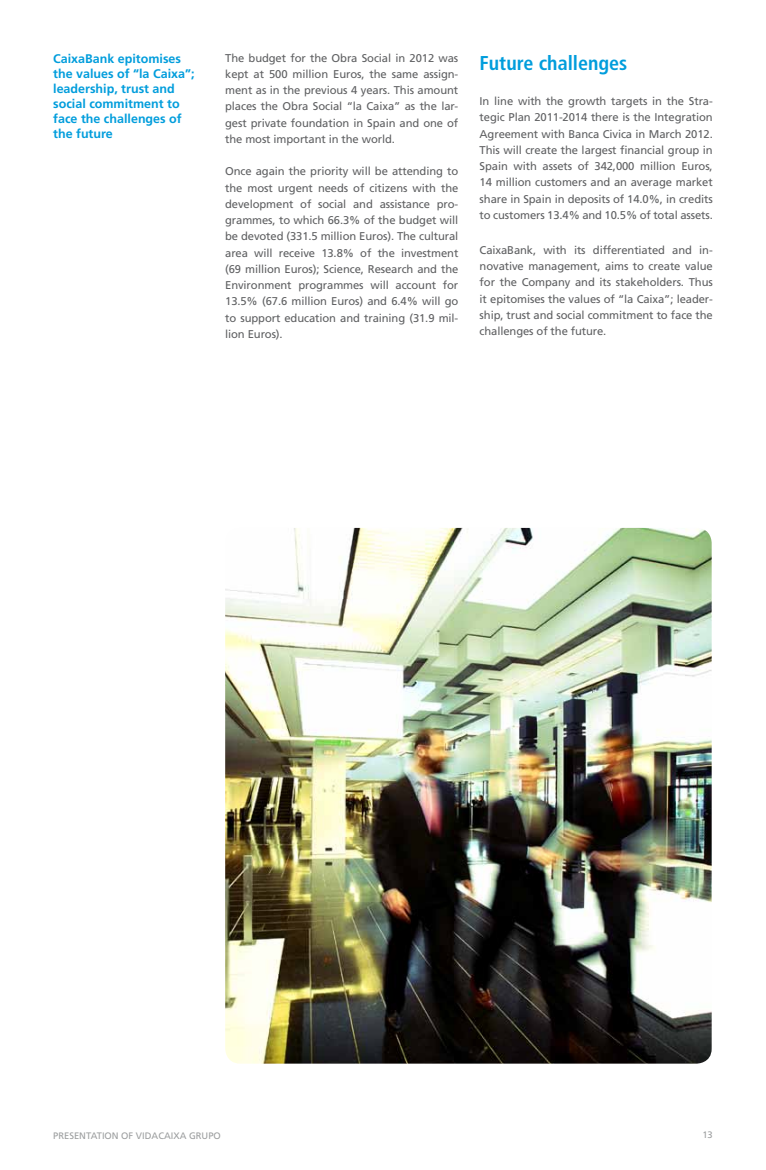
<style>
.page{position:relative;width:766px;height:1170px;background:#fff}
.page>*{position:absolute;margin:0;border:0;box-sizing:border-box;transform-origin:0 0}
.t1{font:700 condensed 20px "Frutiger LT Std";color:#009ddc}
.t2{font:700 12.5px/15px "Frutiger LT Std";color:#009ddc}
.t3{font:11.25px/16.2px "Frutiger LT Std";letter-spacing:-.01em;color:#5f6062;text-align:justify}
.t4{font:9.38px "Frutiger LT Std";color:#9c9e9f}
</style>
<div class="page">
<img style="left:225px;top:528px;width:486px;height:535px">
<p class="t2" style="left:53px;top:51px;width:143px">CaixaBank epitomises the values of “la Caixa”; leadership, trust and social commitment to face the challenges of the future</p>
<p class="t3" style="left:225px;top:50px;width:234px">The budget for the Obra Social in 2012 was kept at 500 million Euros, the same assign&shy;ment as in the previous 4 years. This amount places the Obra Social “la Caixa” as the lar&shy;gest private foundation in Spain and one of the most important in the world.</p>
<p class="t3" style="left:225px;top:163px;width:234px">Once again the priority will be attending to the most urgent needs of citizens with the development of social and assistance pro&shy;grammes, to which 66.3% of the budget will be devoted (331.5 million Euros). The cultural area will receive 13.8% of the investment (69 million Euros); Science, Research and the Environment programmes will account for 13.5% (67.6 million Euros) and 6.4% will go to support education and training (31.9 mil&shy;lion Euros).</p>
<p class="t1" style="left:479px;top:51px;width:149px">Future challenges</p>
<p class="t3" style="left:479px;top:93px;width:235px">In line with the growth targets in the Stra&shy;tegic Plan 2011-2014 there is the Integration Agreement with Banca Civica in March 2012.<br>This will create the largest financial group in Spain with assets of 342,000 million Euros, 14 million customers and an average market share in Spain in deposits of 14.0%, in credits to customers 13.4% and 10.5% of total assets.</p>
<p class="t3" style="left:479px;top:242px;width:234px">CaixaBank, with its differentiated and in&shy;novative management, aims to create value for the Company and its stakeholders. Thus it epitomises the values of “la Caixa”; leader&shy;ship, trust and social commitment to face the challenges of the future.</p>
<p class="t4" style="left:53px;top:1130px;width:169px">Presentation of VidaCaixa Grupo</p>
<p class="t4" style="left:702px;top:1129px;width:12px">13</p>
</div>
